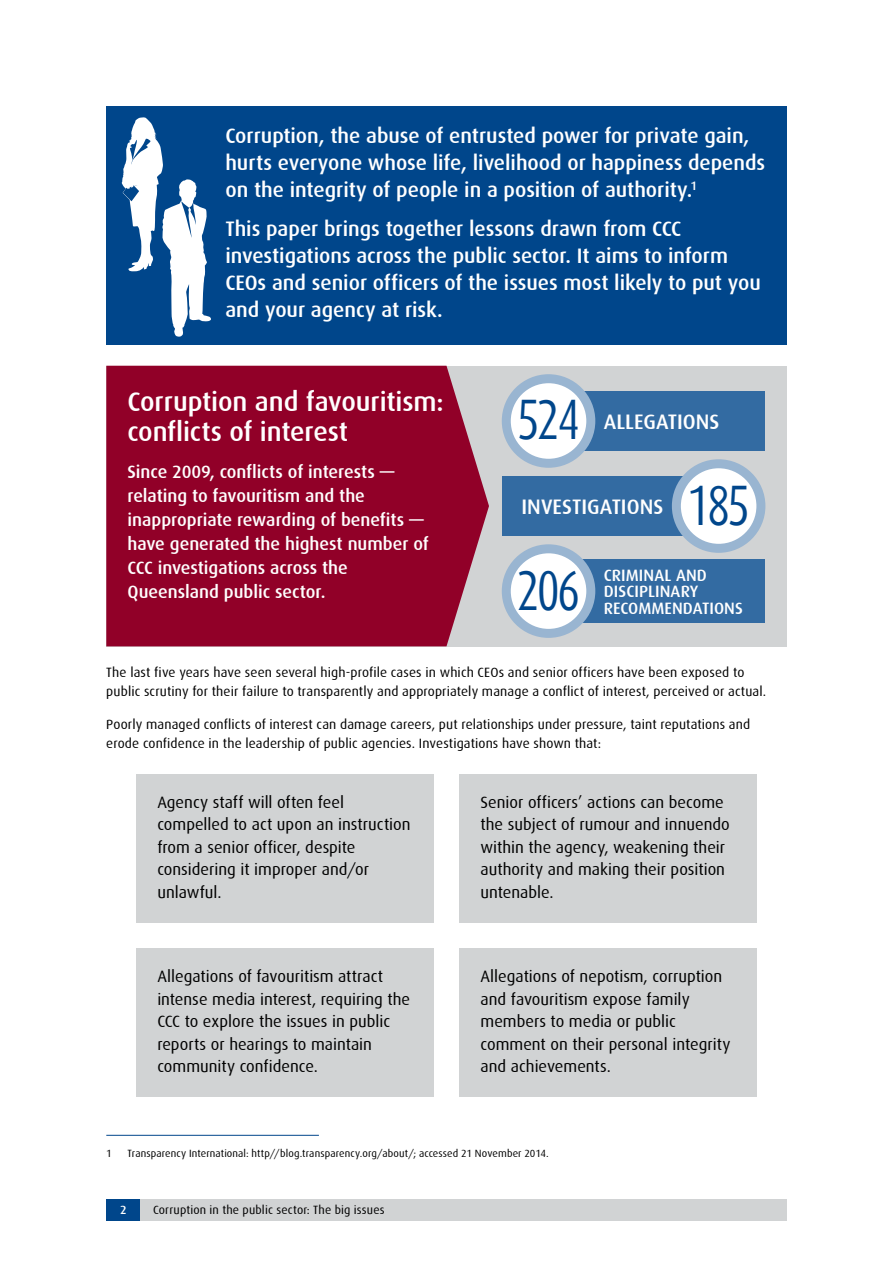
<style>
.page{position:relative;width:893px;height:1263px;background:#fff}
.page>*{position:absolute;margin:0;border:0;box-sizing:border-box;transform-origin:0 0}
.t1{font:46.5px "Dax Compact";letter-spacing:-.05em;color:#00468b}
.t2{font:500 27px/30px "Dax";letter-spacing:-.005em;color:#fff}
.t3{font:500 21px/27px "Dax";letter-spacing:-.005em;color:#fff}
.t4{font:500 18px/24px "Dax";color:#fff}
.t5{font:16.5px/22.5px "Dax";color:#000}
.t6{font:500 16.5px/16.5px "Dax";letter-spacing:.005em;color:#fff}
.t7{font:13.5px/19.5px "Dax";letter-spacing:.01em;color:#000}
.t8{font:12px "Dax";letter-spacing:.015em;color:#000}
.t9{font:500 12px "Dax";color:#fff}
.t10{font:10.5px "Dax";letter-spacing:.01em;color:#000}
</style>
<div class="page">
<div style="left:106px;top:1199px;width:34px;height:21px;background:#00468b"></div>
<div style="left:140px;top:1199px;width:647px;height:21px;background:#d1d3d4"></div>
<div style="left:106px;top:106px;width:681px;height:238px;background:#00468b"></div>
<div style="left:106px;top:366px;width:681px;height:280px;background:#d1d3d4"></div>
<div style="left:106px;top:366px;width:383px;height:280px;background:#910028"></div>
<hr style="left:106px;top:1135px;width:213px;height:1px;background:#00468b">
<div style="left:566px;top:391px;width:199px;height:60px;background:#336ba2"></div>
<div style="left:502px;top:476px;width:200px;height:60px;background:#336ba2"></div>
<div style="left:566px;top:559px;width:199px;height:64px;background:#336ba2"></div>
<div style="left:506px;top:379px;width:85px;height:84px;background:#fff;border-radius:50%"></div>
<div style="left:502px;top:374px;width:93px;height:94px;border:9px solid #99b5d1;border-radius:50%"></div>
<div style="left:676px;top:464px;width:85px;height:84px;background:#fff;border-radius:50%"></div>
<div style="left:672px;top:459px;width:93px;height:94px;border:9px solid #99b5d1;border-radius:50%"></div>
<div style="left:506px;top:549px;width:85px;height:84px;background:#fff;border-radius:50%"></div>
<div style="left:502px;top:544px;width:93px;height:94px;border:9px solid #99b5d1;border-radius:50%"></div>
<div style="left:136px;top:774px;width:298px;height:149px;background:#d1d3d4"></div>
<div style="left:459px;top:774px;width:298px;height:149px;background:#d1d3d4"></div>
<div style="left:136px;top:948px;width:298px;height:149px;background:#d1d3d4"></div>
<div style="left:459px;top:948px;width:298px;height:149px;background:#d1d3d4"></div>
<svg style="left:122px;top:117px;width:89px;height:220px"></svg>
<p class="t3" style="left:225px;top:122px;width:541px">Corruption, the abuse of entrusted power for private gain, hurts everyone whose life, livelihood or happiness depends on the integrity of people in a position of authority.<sup>1</sup></p>
<p class="t3" style="left:225px;top:216px;width:537px">This paper brings together lessons drawn from CCC investigations across the public sector. It aims to inform CEOs and senior officers of the issues most likely to put you and your agency at risk.</p>
<h2 class="t2" style="left:128px;top:387px;width:318px">Corruption and favouritism: conflicts of interest</h2>
<p class="t4" style="left:128px;top:460px;width:303px">Since 2009, conflicts of interests — relating to favouritism and the inappropriate rewarding of benefits — have generated the highest number of CCC investigations across the Queensland public sector.</p>
<h1 class="t1" style="left:517px;top:390px;width:64px">524</h1>
<p class="t3" style="left:604px;top:408px;width:117px">ALLEGATIONS</p>
<p class="t3" style="left:521px;top:494px;width:143px">INVESTI GATIO NS</p>
<h1 class="t1" style="left:687px;top:475px;width:64px">185</h1>
<h1 class="t1" style="left:517px;top:560px;width:64px">206</h1>
<p class="t6" style="left:604px;top:567px;width:17px">CRIMI</p>
<p class="t6" style="left:604px;top:567px;width:105px;text-indent:40px">NAL AND<br>DISCIPLINARY<br>RECOMME</p>
<p class="t6" style="left:672px;top:600px;width:72px">NDATIONS</p>
<p class="t7" style="left:106px;top:663px;width:661px">The last five years have seen several high-profile cases in which CEOs and senior officers have been exposed to public scrutiny for their failure to transparently and appropriately manage a conflict of interest, perceived or actual.</p>
<p class="t7" style="left:106px;top:714px;width:645px">Poorly managed conflicts of interest can damage careers, put relationships under pressure, taint reputations and erode confidence in the leadership of public agencies. Investigations have shown that:</p>
<p class="t5" style="left:157px;top:791px;width:255px">Agency staff will often feel compelled to act upon an instruction from a senior officer, despite considering it improper and/or unlawful.</p>
<p class="t5" style="left:480px;top:791px;width:251px">Senior officers’ actions can become the subject of rumour and innuendo within the agency, weakening their authority and making their position untenable.</p>
<p class="t5" style="left:157px;top:965px;width:254px">Allegations of favouritism attract intense media interest, requiring the CCC to explore the issues in public reports or hearings to maintain community confidence.</p>
<p class="t5" style="left:480px;top:965px;width:251px">Allegations of nepotism, corruption and favouritism expose family members to media or public comment on their personal integrity and achievements.</p>
<p class="t10" style="left:106px;top:1147px;width:7px">1</p>
<p class="t10" style="left:128px;top:1147px;width:423px">Transparency International: http//blog.transparency.org/about/; accessed 21 November 2014.</p>
<p class="t9" style="left:120px;top:1203px;width:8px">2</p>
<p class="t8" style="left:153px;top:1204px;width:233px">Corruption in the public sector: The big issues</p>
</div>
